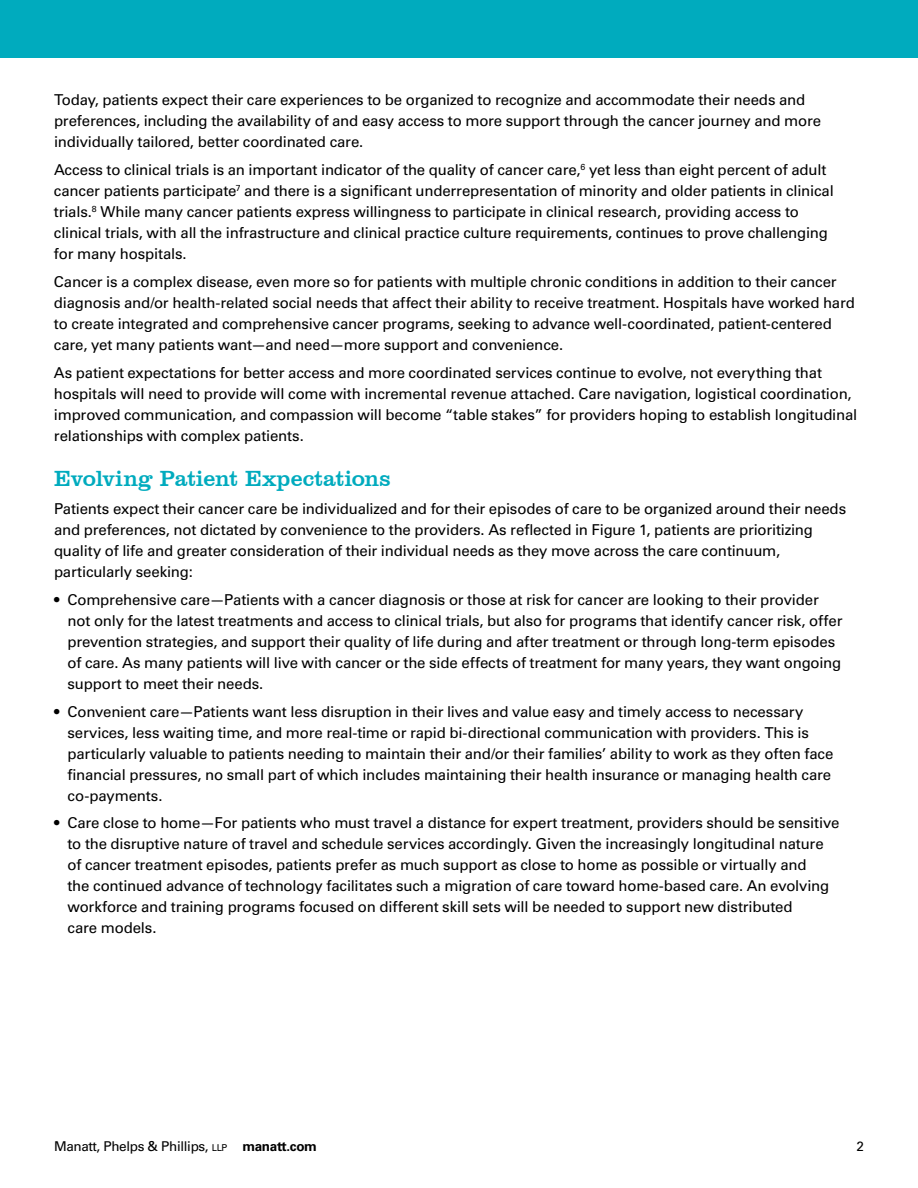
<style>
.page{position:relative;width:918px;height:1188px;background:#fff}
.page>*{position:absolute;margin:0;border:0;box-sizing:border-box;transform-origin:0 0}
.Heading_2{font:22.5px "Clarendon BT";letter-spacing:-.01em;color:#00abbe}
.Text_1{font:15px/21px "Univers LT Std";letter-spacing:-.01em;color:#000}
.Text_1_KWN{font:15px/21px "Univers LT Std";letter-spacing:-.015em;color:#000}
.t1{font:13.5px "Univers LT Std";letter-spacing:-.025em;color:#000}
.s1{font-size:9.45px}
.s2{font-weight:700}
</style>
<div class="page">
<div style="left:0;top:0;width:918px;height:58px;background:#00abbe"></div>
<p class="Text_1" style="left:54px;top:90px;width:769px">Today, patients expect their care experiences to be organized to recognize and accommodate their needs and preferences, including the availability of and easy access to more support through the cancer journey and more individually tailored, better coordinated care.</p>
<p class="Text_1" style="left:54px;top:159px;width:781px">Access to clinical trials is an important indicator of the quality of cancer care,<sup>6</sup> yet less than eight percent of adult cancer patients participate<sup>7</sup> and there is a significant underrepresentation of minority and older patients in clinical trials.<sup>8</sup> While many cancer patients express willingness to participate in clinical research, providing access to clinical trials, with all the infrastructure and clinical practice culture requirements, continues to prove challenging for many hospitals.</p>
<p class="Text_1" style="left:54px;top:271px;width:802px">Cancer is a complex disease, even more so for patients with multiple chronic conditions in addition to their cancer diagnosis and/or health-related social needs that affect their ability to receive treatment. Hospitals have worked hard to create integrated and comprehensive cancer programs, seeking to advance well-coordinated, patient-centered care, yet many patients want—and need—more support and convenience.</p>
<p class="Text_1" style="left:54px;top:362px;width:805px">As patient expectations for better access and more coordinated services continue to evolve, not everything that hospitals will need to provide will come with incremental revenue attached. Care navigation, logistical coordination, improved communication, and compassion will become “table stakes” for providers hoping to establish longitudinal relationships with complex patients.</p>
<p class="Heading_2" style="left:54px;top:465px;width:338px">Evolving Patient Expectations</p>
<p class="Text_1_KWN" style="left:54px;top:498px;width:794px">Patients expect their cancer care be individualized and for their episodes of care to be organized around their needs and preferences, not dictated by convenience to the providers. As reflected in Figure 1, patients are prioritizing quality of life and greater consideration of their individual needs as they move across the care continuum, particularly seeking:</p>
<p class="Text_1" style="left:68px;top:589px;width:777px;text-indent:-14px">• Comprehensive care—Patients with a cancer diagnosis or those at risk for cancer are looking to their provider not only for the latest treatments and access to clinical trials, but also for programs that identify cancer risk, offer prevention strategies, and support their quality of life during and after treatment or through long-term episodes of care. As many patients will live with cancer or the side effects of treatment for many years, they want ongoing support to meet their needs.</p>
<p class="Text_1" style="left:68px;top:701px;width:768px;text-indent:-14px">• Convenient care—Patients want less disruption in their lives and value easy and timely access to necessary services, less waiting time, and more real-time or rapid bi-directional communication with providers. This is particularly valuable to patients needing to maintain their and/or their families’ ability to work as they often face financial pressures, no small part of which includes maintaining their health insurance or managing health care co‑payments.</p>
<p class="Text_1" style="left:68px;top:813px;width:773px;text-indent:-14px">• Care close to home—For patients who must travel a distance for expert treatment, providers should be sensitive to the disruptive nature of travel and schedule services accordingly. Given the increasingly longitudinal nature of cancer treatment episodes, patients prefer as much support as close to home as possible or virtually and<br>the continued advance of technology facilitates such a migration of care toward home-based care. An evolving workforce and training programs focused on different skill sets will be needed to support new distributed<br>care models.</p>
<p class="t1" style="left:54px;top:1139px;width:265px">Manatt, Phelps &amp; Phillips, <span class="s1">llp</span> <span class="s2">manatt.com</span></p>
<p class="t1" style="left:856px;top:1139px;width:9px">2</p>
</div>
